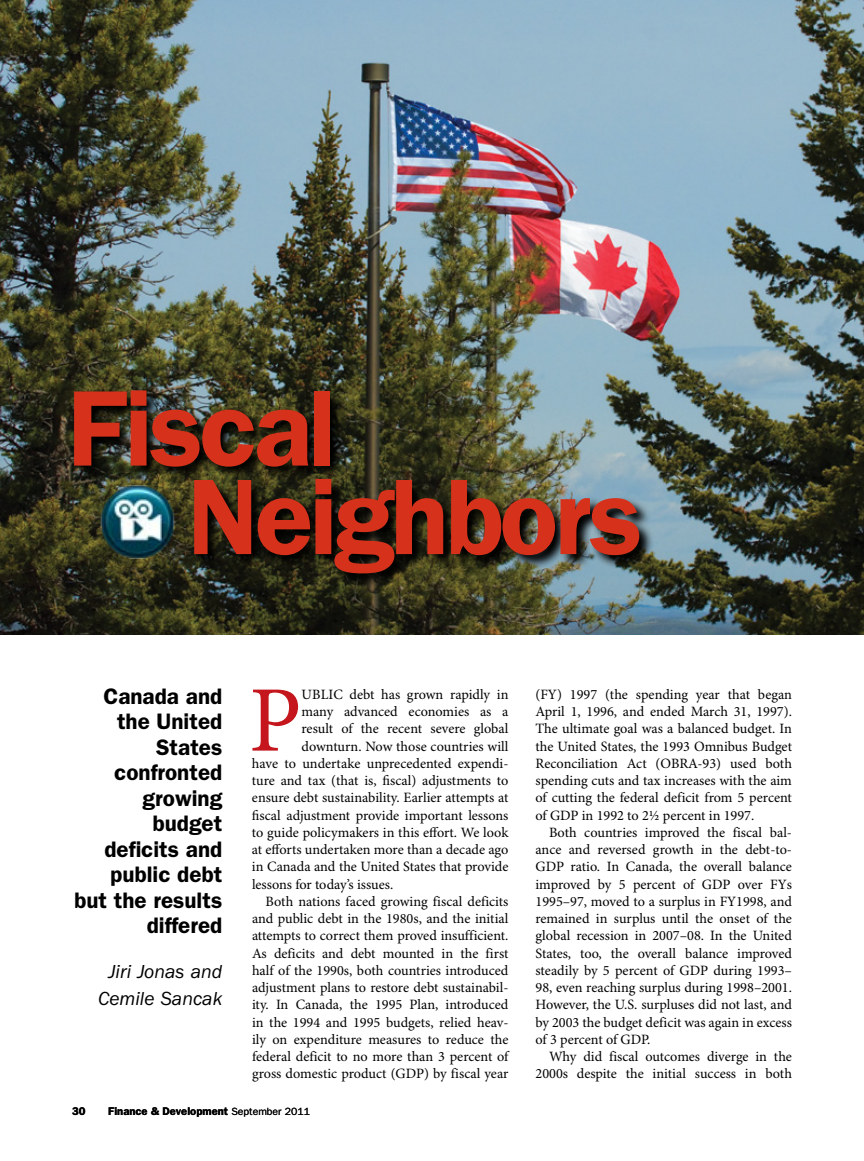
<style>
.page{position:relative;width:864px;height:1161px;background:#fff}
.page>*{position:absolute;margin:0;border:0;box-sizing:border-box;transform-origin:0 0}
.hd{font:600 108px "ITC Franklin Gothic Std";letter-spacing:-.035em;color:#d6311a}
._1sttext{font:93.9px "Minion Pro";color:#c4161c}
.deck{font:600 22.5px/25.5px "ITC Franklin Gothic Std";color:#000;text-align:right}
.au{font:italic 19.5px/27px "ITC Franklin Gothic Std";color:#000;text-align:center}
.text{font:14.25px/17.2px "Minion Pro";color:#000;text-align:justify}
._1sttext-2{font:14.25px "Minion Pro";color:#000}
.t1{font:600 11.25px "ITC Franklin Gothic Std";color:#000}
.s1{font-weight:400;font-size:10.5px}
</style>
<div class="page">
<img style="left:0;top:0;width:864px;height:634px">
<img style="left:73px;top:389px;width:581px;height:199px">
<img style="left:93px;top:476px;width:90px;height:96px">
<p class="hd" style="left:68px;top:365px;width:270px">Fiscal</p>
<p class="hd" style="left:187px;top:453px;width:457px">Neighbors</p>
<p class="deck" style="left:74px;top:683px;width:150px">Canada and the United<br>States confronted growing budget deficits and public debt but the results differed</p>
<p class="au" style="left:98px;top:959px;width:126px">Jiri Jonas and<br>Cemile Sancak</p>
<p class="_1sttext" style="left:249px;top:665px;width:54px">P</p>
<p class="_1sttext-2" style="left:302px;top:686px;width:208px">UBLIC debt has grown rapidly in</p>
<p class="_1sttext-2" style="left:302px;top:703px;width:208px">many advanced economies as a</p>
<p class="_1sttext-2" style="left:302px;top:720px;width:208px">result of the recent severe global</p>
<p class="_1sttext-2" style="left:302px;top:738px;width:208px">downturn. Now those countries will</p>
<p class="_1sttext-2" style="left:252px;top:755px;width:258px">have to undertake unprecedented expendi-</p>
<p class="_1sttext-2" style="left:252px;top:772px;width:258px">ture and tax (that is, fiscal) adjustments to</p>
<p class="_1sttext-2" style="left:252px;top:789px;width:258px">ensure debt sustainability. Earlier attempts at</p>
<p class="_1sttext-2" style="left:252px;top:807px;width:258px">fiscal adjustment provide important lessons</p>
<p class="_1sttext-2" style="left:252px;top:824px;width:258px">to guide policymakers in this effort. We look</p>
<p class="_1sttext-2" style="left:252px;top:841px;width:258px">at efforts undertaken more than a decade ago</p>
<p class="_1sttext-2" style="left:252px;top:858px;width:258px">in Canada and the United States that provide</p>
<p class="_1sttext-2" style="left:252px;top:876px;width:143px">lessons for today’s issues.</p>
<p class="text" style="left:252px;top:893px;width:258px;text-indent:13px">Both nations faced growing fiscal deficits and public debt in the 1980s, and the initial attempts to correct them proved insufficient.<br>As deficits and debt mounted in the first half of the 1990s, both countries introduced adjustment plans to restore debt sustainabil&shy;ity. In Canada, the 1995 Plan, introduced in the 1994 and 1995 budgets, relied heav&shy;ily on expenditure measures to reduce the federal deficit to no more than 3 percent of gross domestic product (GDP) by fiscal year</p>
<p class="t1" style="left:72px;top:1104px;width:15px">30</p>
<p class="t1" style="left:108px;top:1104px;width:204px">Finance &amp; Development <span class="s1">September 2011</span></p>
<p class="text" style="left:536px;top:686px;width:258px">(FY) 1997 (the spending year that began April 1, 1996, and ended March 31, 1997).<br>The ultimate goal was a balanced budget. In the United States, the 1993 Omnibus Budget Reconciliation Act (OBRA-93) used both spending cuts and tax increases with the aim of cutting the federal deficit from 5 percent of GDP in 1992 to 2½ percent in 1997.</p>
<p class="text" style="left:536px;top:824px;width:258px;text-indent:14px">Both countries improved the fiscal bal&shy;ance and reversed growth in the debt-to-GDP ratio. In Canada, the overall balance improved by 5 percent of GDP over FYs 1995–97, moved to a surplus in FY1998, and remained in surplus until the onset of the global recession in 2007–08. In the United States, too, the overall balance improved steadily by 5 percent of GDP during 1993– 98, even reaching surplus during 1998–2001.<br>However, the U.S. surpluses did not last, and by 2003 the budget deficit was again in excess of 3 percent of GDP.</p>
<p class="text" style="left:536px;top:1049px;width:258px;text-align:right">Why did fiscal outcomes diverge in the<br>2000s despite the initial success in both</p>
</div>
